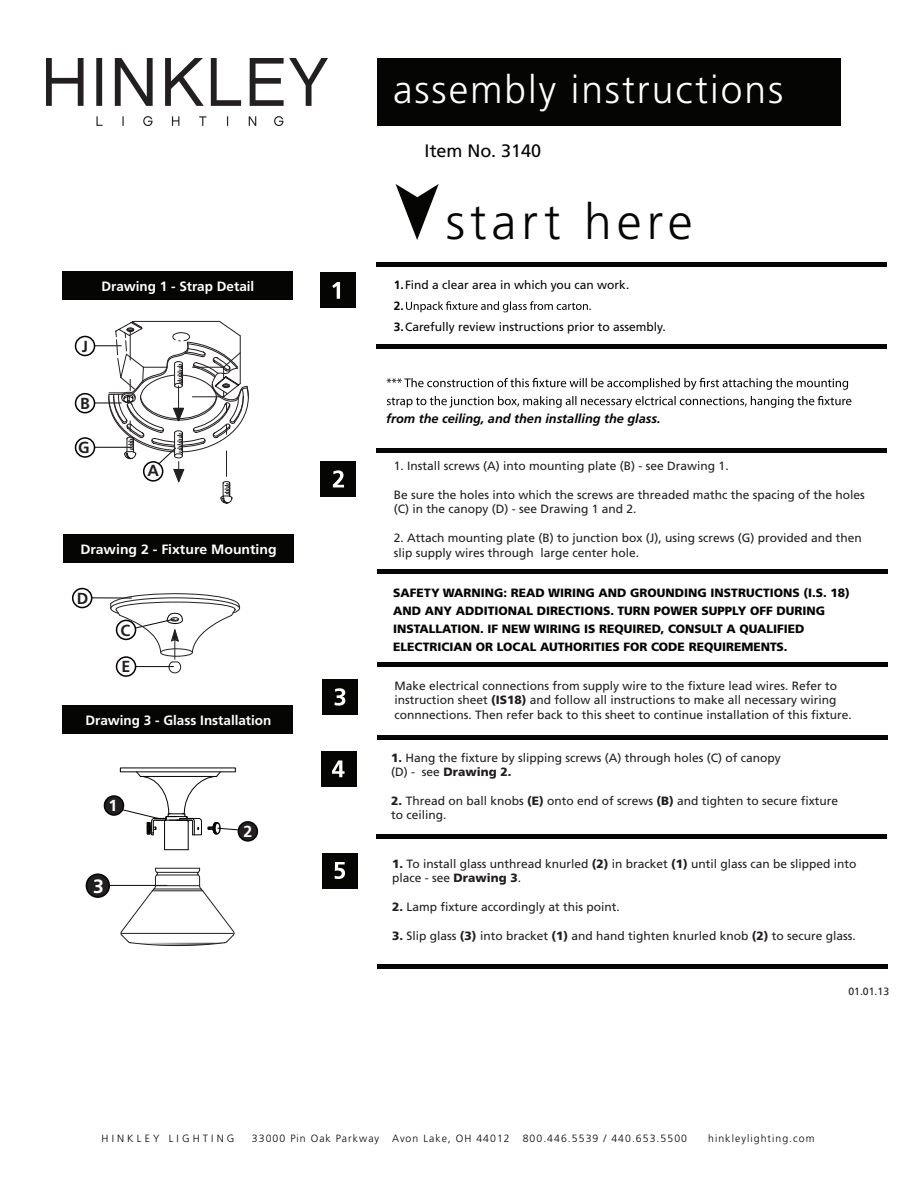
<style>
.page{position:relative;width:918px;height:1188px;background:#fff}
.page>*{position:absolute;margin:0;border:0;box-sizing:border-box;transform-origin:0 0}
.t1{font:300 49.65px "Frutiger LT Std";letter-spacing:.1em;color:#050504}
.t2{font:300 39px "Frutiger LT Std";letter-spacing:.05em;color:#fff}
.t3{font:700 19.2px "Frutiger LT Std";color:#fff}
.t4{font:18px "Frutiger LT Std";color:#050504}
.t5{font:700 16.05px "Frutiger LT Std";color:#231f20}
.t6{font:700 16.05px "Frutiger LT Std";color:#fff}
.t7{font:700 13.5px "Frutiger LT Std";color:#fff}
.t8{font:700 13.5px "Frutiger LT Std";color:#fff;scale:1.04 1}
.t9{font:italic 700 12.75px "Frutiger LT Std";color:#050504}
.t10{font:12px/14.4px "Frutiger LT Std";color:#231f20}
.t11{font:900 12px/18px "Frutiger LT Std";color:#050504}
.t12{font:12px/21px "Frutiger LT Std";color:#050504}
.t13{font:300 10.5px "Frutiger LT Std";letter-spacing:.1em;color:#050504}
.t14{font:300 10.5px "Frutiger LT Std";letter-spacing:.3em;color:#050504}
.t15{font:10.5px "Frutiger LT Std";color:#231f20}
.s1{font-weight:700}
.s2{font-weight:900}
</style>
<div class="page">
<div style="left:377px;top:58px;width:463px;height:68px;background:#050504"></div>
<svg style="left:406px;top:301px;width:185px;height:11px"></svg>
<svg style="left:387px;top:378px;width:461px;height:12px"></svg>
<svg style="left:387px;top:396px;width:464px;height:12px"></svg>
<svg style="left:396px;top:184px;width:43px;height:56px"></svg>
<div style="left:321px;top:273px;width:35px;height:35px;background:#050504"></div>
<svg style="left:332px;top:282px;width:8px;height:17px"></svg>
<div style="left:321px;top:461px;width:35px;height:36px;background:#050504"></div>
<svg style="left:333px;top:470px;width:11px;height:17px"></svg>
<div style="left:377px;top:262px;width:510px;height:5px;background:#050504"></div>
<div style="left:377px;top:344px;width:510px;height:5px;background:#050504"></div>
<div style="left:377px;top:448px;width:510px;height:5px;background:#050504"></div>
<div style="left:377px;top:569px;width:510px;height:5px;background:#050504"></div>
<div style="left:377px;top:662px;width:510px;height:5px;background:#050504"></div>
<div style="left:377px;top:735px;width:510px;height:5px;background:#050504"></div>
<div style="left:376px;top:834px;width:511px;height:5px;background:#050504"></div>
<div style="left:377px;top:964px;width:510px;height:5px;background:#050504"></div>
<div style="left:322px;top:679px;width:36px;height:36px;background:#050504"></div>
<svg style="left:335px;top:688px;width:10px;height:18px"></svg>
<div style="left:321px;top:751px;width:35px;height:36px;background:#050504"></div>
<svg style="left:332px;top:760px;width:13px;height:17px"></svg>
<div style="left:323px;top:853px;width:35px;height:35px;background:#050504"></div>
<svg style="left:335px;top:862px;width:10px;height:17px"></svg>
<div style="left:63px;top:534px;width:230px;height:29px;background:#050604"></div>
<div style="left:62px;top:272px;width:231px;height:28px;background:#050504"></div>
<div style="left:63px;top:706px;width:230px;height:28px;background:#050604"></div>
<div style="left:75px;top:336px;width:20px;height:20px;background:#fff;border:2px solid #050605;border-radius:50%"></div>
<div style="left:75px;top:393px;width:20px;height:20px;background:#fff;border:2px solid #050605;border-radius:50%"></div>
<div style="left:75px;top:437px;width:20px;height:21px;background:#fff;border:2px solid #050605;border-radius:50%"></div>
<svg style="left:94px;top:321px;width:155px;height:183px"></svg>
<hr style="left:107px;top:885px;width:60px;height:1px;background:#050605">
<div style="left:86px;top:873px;width:24px;height:25px;background:#231f20;border:2px solid #050605;border-radius:50%"></div>
<div style="left:238px;top:821px;width:20px;height:21px;background:#231f20;border:2px solid #050605;border-radius:50%"></div>
<div style="left:104px;top:795px;width:20px;height:21px;background:#231f20;border:2px solid #050605;border-radius:50%"></div>
<hr style="left:91px;top:597px;width:41px;height:1px;background:#050605">
<div style="left:72px;top:588px;width:20px;height:20px;background:#fff;border:2px solid #050605;border-radius:50%"></div>
<svg style="left:116px;top:656px;width:20px;height:21px"></svg>
<svg style="left:110px;top:593px;width:130px;height:80px"></svg>
<div style="left:160px;top:649px;width:33px;height:7px;border:1px solid #231f20;border-radius:50%"></div>
<svg style="left:119px;top:771px;width:122px;height:79px"></svg>
<svg style="left:121px;top:868px;width:113px;height:78px"></svg>
<hr style="left:152px;top:891px;width:51px;height:1px;background:#231f20">
<img style="left:47px;top:58px;width:280px;height:68px">
<h2 class="t2" style="left:393px;top:68px;width:392px">assembly instructions</h2>
<h3 class="t4" style="left:424px;top:140px;width:118px">Item No. 3140</h3>
<p class="t7" style="left:102px;top:279px;width:154px">Drawing 1 - Strap Detail</p>
<h3 class="t5" style="left:82px;top:337px;width:8px">J</h3>
<h3 class="t5" style="left:80px;top:394px;width:11px">B</h3>
<h3 class="t5" style="left:78px;top:438px;width:13px">G</h3>
<h3 class="t5" style="left:147px;top:461px;width:13px">A</h3>
<p class="t8" style="left:80px;top:541px;width:190px">Drawing 2 - Fixture Mounting</p>
<h3 class="t5" style="left:77px;top:589px;width:13px">D</h3>
<h3 class="t5" style="left:121px;top:621px;width:11px">C</h3>
<h3 class="t5" style="left:122px;top:657px;width:10px">E</h3>
<p class="t7" style="left:86px;top:713px;width:187px">Drawing 3 - Glass Installation</p>
<h3 class="t6" style="left:109px;top:796px;width:10px">1</h3>
<h3 class="t3" style="left:93px;top:875px;width:12px">3</h3>
<h3 class="t6" style="left:244px;top:822px;width:10px">2</h3>
<h1 class="t1" style="left:446px;top:194px;width:248px">start here</h1>
<p class="t12" style="left:394px;top:274px;width:273px"><span class="s1">1.</span>Find a clear area in which you can work.<br><span class="s1">2.<br>3.</span>Carefully review instructions prior to assembly.</p>
<p class="t9" style="left:386px;top:411px;width:276px">from the ceiling, and then installing the glass.</p>
<p class="t10" style="left:394px;top:459px;width:336px">1. Install screws (A) into mounting plate (B) - see Drawing 1.</p>
<p class="t10" style="left:394px;top:488px;width:472px">Be sure the holes into which the screws are threaded mathc the spacing of the holes (C) in the canopy (D) - see Drawing 1 and 2.</p>
<p class="t10" style="left:394px;top:531px;width:470px">2. Attach mounting plate (B) to junction box (J), using screws (G) provided and then slip supply wires through large center hole.</p>
<p class="t11" style="left:393px;top:584px;width:458px">SAFETY WARNING: READ WIRING AND GROUNDING INSTRUCTIONS (I.S. 18)<br>AND ANY ADDITIONAL DIRECTIONS. TURN POWER SUPPLY OFF DURING INSTALLATION. IF NEW WIRING IS REQUIRED, CONSULT A QUALIFIED ELECTRICIAN OR LOCAL AUTHORITIES FOR CODE REQUIREMENTS.</p>
<p class="t10" style="left:394px;top:679px;width:459px">Make electrical connections from supply wire to the fixture lead wires. Refer to instruction sheet <span class="s2">(IS18)</span> and follow all instructions to make all necessary wiring connnections. Then refer back to this sheet to continue installation of this fixture.</p>
<p class="t10" style="left:391px;top:750px;width:391px"><span class="s2">1.</span> Hang the fixture by slipping screws (A) through holes (C) of canopy (D) - see <span class="s2">Drawing 2.</span></p>
<p class="t10" style="left:391px;top:794px;width:448px"><span class="s2">2.</span> Thread on ball knobs <span class="s2">(E)</span> onto end of screws <span class="s2">(B)</span> and tighten to secure fixture to ceiling.</p>
<p class="t10" style="left:392px;top:856px;width:466px"><span class="s2">1.</span> To install glass unthread knurled <span class="s2">(2)</span> in bracket <span class="s2">(1)</span> until glass can be slipped into place - see <span class="s2">Drawing 3</span>.</p>
<p class="t10" style="left:392px;top:900px;width:229px"><span class="s2">2.</span> Lamp fixture accordingly at this point.</p>
<p class="t10" style="left:392px;top:928px;width:465px"><span class="s2">3.</span> Slip glass <span class="s2">(3)</span> into bracket <span class="s2">(1)</span> and hand tighten knurled knob <span class="s2">(2)</span> to secure glass.</p>
<p class="t15" style="left:848px;top:985px;width:42px">01.01.13</p>
<p class="t14" style="left:102px;top:1132px;width:134px">HINKLEY LIGHTING</p>
<p class="t13" style="left:252px;top:1132px;width:437px">33000 Pin Oak Parkway Avon Lake, OH 44012 800.446.5539 / 440.653.5500</p>
<p class="t13" style="left:708px;top:1132px;width:108px">hinkleylighting.com</p>
</div>
